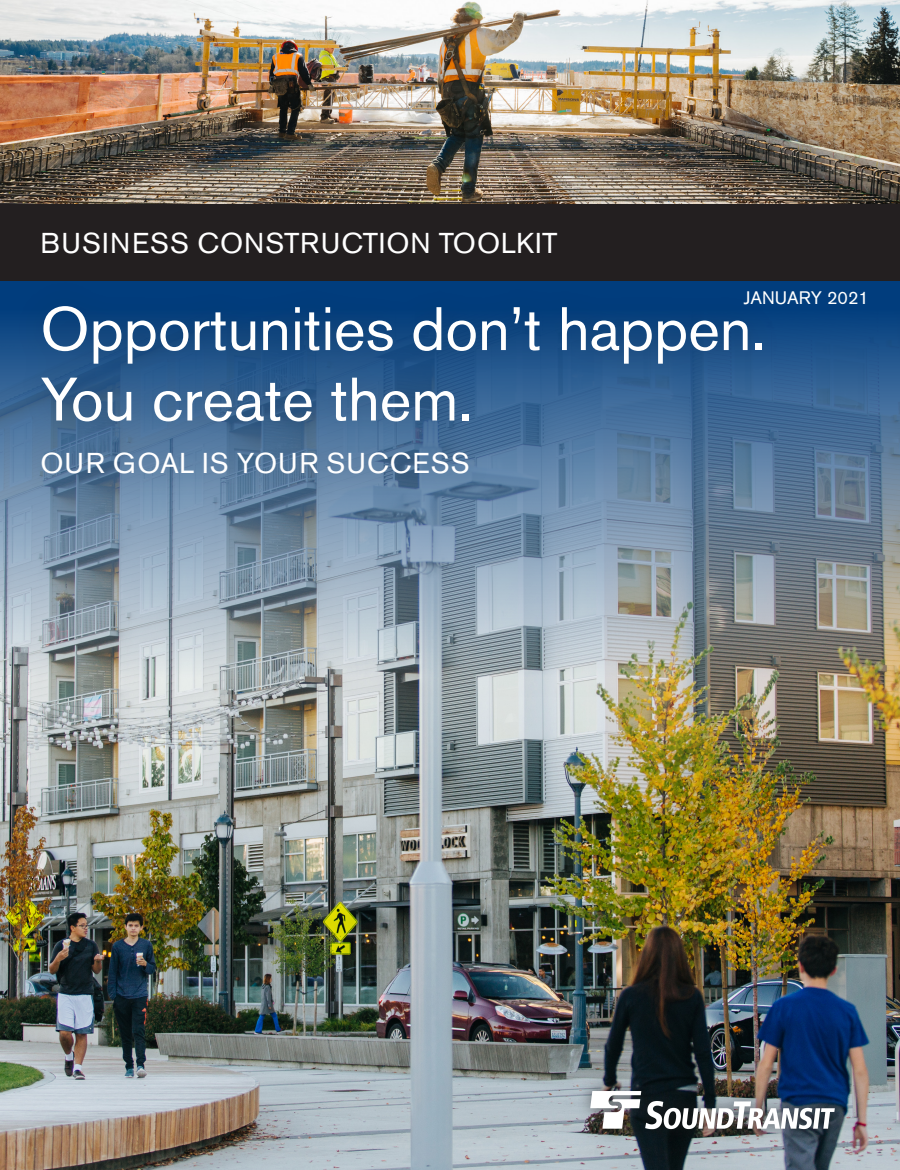
<style>
.page{position:relative;width:900px;height:1170px;background:#fff}
.page>*{position:absolute;margin:0;border:0;box-sizing:border-box;transform-origin:0 0}
.t1{font:60.75px/70.5px "Akzidenz Grotesk Std";color:#fff}
.t2{font:28.5px "Akzidenz Grotesk Std";letter-spacing:.035em;color:#fff}
.Date{font:18px "Akzidenz Grotesk Std";color:#fff}
</style>
<div class="page">
<img style="left:0;top:818px;width:900px;height:352px">
<img style="left:0;top:696px;width:900px;height:122px">
<img style="left:0;top:281px;width:900px;height:415px">
<div style="left:0;top:200px;width:900px;height:81px;background:#231f20"></div>
<div style="left:13px;top:203px;width:776px;height:300px;background:#231f20;opacity:.25"></div>
<img style="left:0;top:0;width:900px;height:204px">
<div style="left:577px;top:1076px;width:271px;height:67px;background:#231f20;opacity:.75"></div>
<img style="left:590px;top:1091px;width:245px;height:38px">
<p class="t2" style="left:40px;top:226px;width:519px">BUSINESS CONSTRUCTION TOOLKIT</p>
<p class="Date" style="left:744px;top:287px;width:127px">JANUARY 2021</p>
<p class="t1" style="left:40px;top:293px;width:727px">Opportunities don’t happen.<br>You create them.</p>
<p class="t2" style="left:40px;top:446px;width:431px">OUR GOAL IS YOUR SUCCESS</p>
</div>
